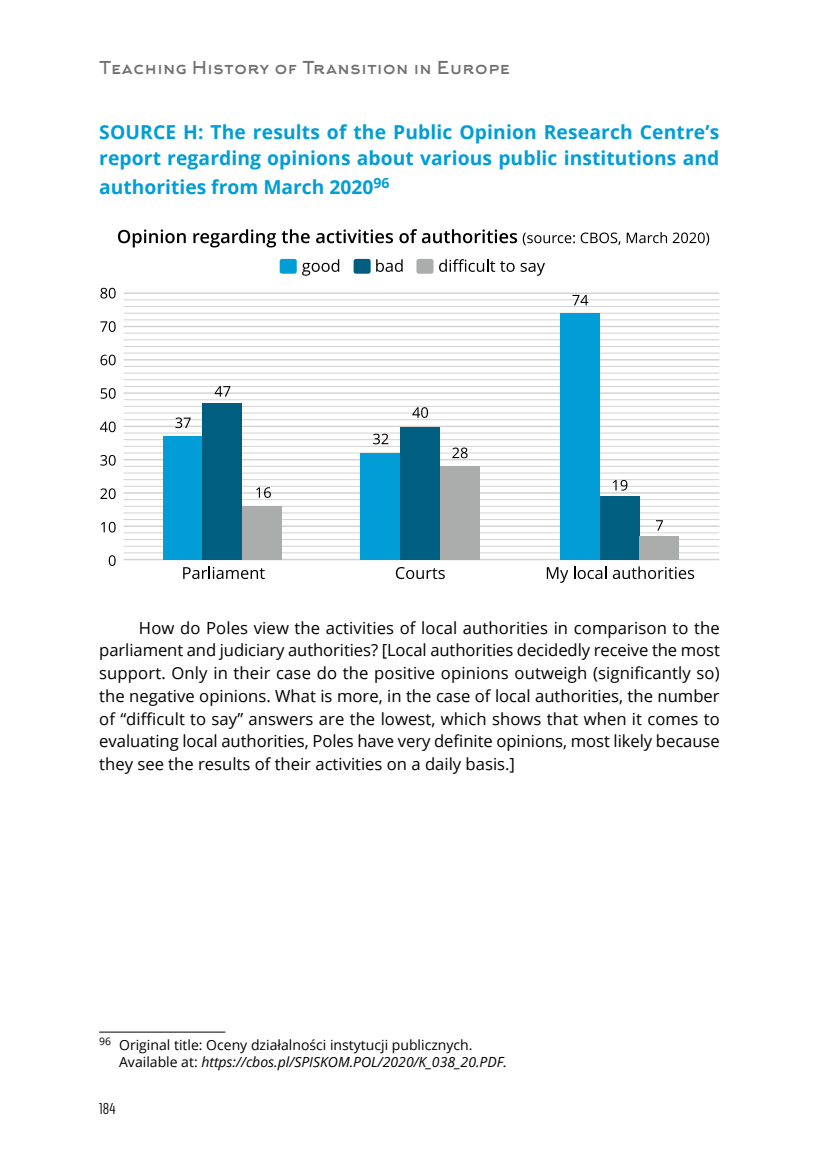
<style>
.page{position:relative;width:819px;height:1166px;background:#fff}
.page>*{position:absolute;margin:0;border:0;box-sizing:border-box;transform-origin:0 0}
.t1{font:700 19.25px/26.2px "Open Sans";letter-spacing:.005em;color:#009dd6}
.t2{font:17.5px "Arkhip";color:#707070}
.t3{font:16.62px/22.8px "Open Sans";color:#000;text-align:justify}
.t4{font:15.75px "Phenomena";color:#000}
.t5{font:14px/16.8px "Open Sans";color:#000}
.s1{font-style:italic}
</style>
<div class="page">
<hr style="left:99px;top:1031px;width:126px;height:1px;background:#000">
<svg style="left:396px;top:567px;width:49px;height:12px"></svg>
<svg style="left:547px;top:567px;width:21px;height:16px"></svg>
<svg style="left:574px;top:566px;width:32px;height:13px"></svg>
<svg style="left:612px;top:566px;width:82px;height:13px"></svg>
<svg style="left:118px;top:229px;width:68px;height:18px"></svg>
<svg style="left:193px;top:229px;width:116px;height:18px"></svg>
<svg style="left:316px;top:229px;width:77px;height:14px"></svg>
<svg style="left:399px;top:229px;width:221px;height:16px"></svg>
<svg style="left:626px;top:232px;width:83px;height:13px"></svg>
<hr style="left:124px;top:559px;width:595px;height:1px;background:#d3d3d3">
<hr style="left:124px;top:552px;width:595px;height:1px;background:#d3d3d3">
<hr style="left:124px;top:519px;width:595px;height:1px;background:#d3d3d3">
<hr style="left:124px;top:486px;width:595px;height:1px;background:#d3d3d3">
<hr style="left:124px;top:453px;width:595px;height:1px;background:#d3d3d3">
<hr style="left:124px;top:419px;width:595px;height:1px;background:#d3d3d3">
<hr style="left:124px;top:386px;width:595px;height:1px;background:#d3d3d3">
<hr style="left:124px;top:353px;width:595px;height:1px;background:#d3d3d3">
<hr style="left:124px;top:319px;width:595px;height:1px;background:#d3d3d3">
<hr style="left:124px;top:546px;width:595px;height:1px;background:#d3d3d3">
<hr style="left:124px;top:512px;width:595px;height:1px;background:#d3d3d3">
<hr style="left:124px;top:479px;width:595px;height:1px;background:#d3d3d3">
<hr style="left:124px;top:446px;width:595px;height:1px;background:#d3d3d3">
<hr style="left:124px;top:413px;width:595px;height:1px;background:#d3d3d3">
<hr style="left:124px;top:379px;width:595px;height:1px;background:#d3d3d3">
<hr style="left:124px;top:346px;width:595px;height:1px;background:#d3d3d3">
<hr style="left:124px;top:313px;width:595px;height:1px;background:#d3d3d3">
<hr style="left:124px;top:539px;width:595px;height:1px;background:#d3d3d3">
<hr style="left:124px;top:506px;width:595px;height:1px;background:#d3d3d3">
<hr style="left:124px;top:473px;width:595px;height:1px;background:#d3d3d3">
<hr style="left:124px;top:439px;width:595px;height:1px;background:#d3d3d3">
<hr style="left:124px;top:406px;width:595px;height:1px;background:#d3d3d3">
<hr style="left:124px;top:373px;width:595px;height:1px;background:#d3d3d3">
<hr style="left:124px;top:339px;width:595px;height:1px;background:#d3d3d3">
<hr style="left:124px;top:306px;width:595px;height:1px;background:#d3d3d3">
<hr style="left:124px;top:532px;width:595px;height:1px;background:#d3d3d3">
<hr style="left:124px;top:499px;width:595px;height:1px;background:#d3d3d3">
<hr style="left:124px;top:466px;width:595px;height:1px;background:#d3d3d3">
<hr style="left:124px;top:433px;width:595px;height:1px;background:#d3d3d3">
<hr style="left:124px;top:399px;width:595px;height:1px;background:#d3d3d3">
<hr style="left:124px;top:366px;width:595px;height:1px;background:#d3d3d3">
<hr style="left:124px;top:333px;width:595px;height:1px;background:#d3d3d3">
<hr style="left:124px;top:299px;width:595px;height:1px;background:#d3d3d3">
<hr style="left:124px;top:525px;width:595px;height:2px;background:#d3d3d3">
<hr style="left:124px;top:492px;width:595px;height:2px;background:#d3d3d3">
<hr style="left:124px;top:459px;width:595px;height:1px;background:#d3d3d3">
<hr style="left:124px;top:426px;width:595px;height:1px;background:#d3d3d3">
<hr style="left:124px;top:392px;width:595px;height:2px;background:#d3d3d3">
<hr style="left:124px;top:359px;width:595px;height:1px;background:#d3d3d3">
<hr style="left:124px;top:326px;width:595px;height:1px;background:#d3d3d3">
<hr style="left:124px;top:292px;width:595px;height:2px;background:#d3d3d3">
<svg style="left:183px;top:566px;width:82px;height:13px"></svg>
<div style="left:163px;top:436px;width:39px;height:123px;background:#009dd6"></div>
<div style="left:202px;top:403px;width:40px;height:156px;background:#005f80"></div>
<div style="left:242px;top:506px;width:40px;height:53px;background:#abacac"></div>
<svg style="left:175px;top:417px;width:16px;height:11px"></svg>
<svg style="left:215px;top:386px;width:15px;height:10px"></svg>
<svg style="left:256px;top:487px;width:15px;height:11px"></svg>
<div style="left:360px;top:453px;width:40px;height:106px;background:#009dd6"></div>
<div style="left:400px;top:427px;width:40px;height:132px;background:#005f80"></div>
<div style="left:440px;top:466px;width:39px;height:93px;background:#abacac"></div>
<svg style="left:373px;top:434px;width:15px;height:10px"></svg>
<svg style="left:412px;top:407px;width:16px;height:11px"></svg>
<svg style="left:452px;top:447px;width:15px;height:11px"></svg>
<div style="left:560px;top:313px;width:39px;height:246px;background:#009dd6"></div>
<div style="left:599px;top:496px;width:40px;height:63px;background:#005f80"></div>
<div style="left:639px;top:536px;width:40px;height:23px;background:#abacac"></div>
<svg style="left:572px;top:295px;width:16px;height:10px"></svg>
<svg style="left:613px;top:480px;width:14px;height:11px"></svg>
<svg style="left:656px;top:520px;width:7px;height:11px"></svg>
<div style="left:280px;top:259px;width:17px;height:15px;background:#009dd6;border-radius:2px"></div>
<div style="left:353px;top:259px;width:17px;height:15px;background:#005f80;border-radius:2px"></div>
<div style="left:416px;top:259px;width:17px;height:15px;background:#abacac;border-radius:2px"></div>
<svg style="left:302px;top:259px;width:37px;height:17px"></svg>
<svg style="left:376px;top:259px;width:26px;height:13px"></svg>
<svg style="left:439px;top:259px;width:75px;height:13px"></svg>
<svg style="left:520px;top:263px;width:25px;height:13px"></svg>
<svg style="left:100px;top:288px;width:16px;height:10px"></svg>
<svg style="left:100px;top:321px;width:16px;height:11px"></svg>
<svg style="left:100px;top:355px;width:16px;height:10px"></svg>
<svg style="left:101px;top:388px;width:15px;height:11px"></svg>
<svg style="left:100px;top:421px;width:16px;height:11px"></svg>
<svg style="left:100px;top:455px;width:16px;height:11px"></svg>
<svg style="left:100px;top:488px;width:16px;height:11px"></svg>
<svg style="left:101px;top:522px;width:15px;height:10px"></svg>
<svg style="left:109px;top:555px;width:7px;height:11px"></svg>
<p class="t2" style="left:99px;top:57px;width:413px">Teaching History of Transition in Europe</p>
<p class="t1" style="left:99px;top:118px;width:621px">SOURCE H: The results of the Public Opinion Research Centre’s report regarding opinions about various public institutions and</p>
<p class="t1" style="left:99px;top:173px;width:292px">authorities from March 2020<sup>96</sup></p>
<p class="t3" style="left:99px;top:616px;width:622px;text-indent:40px">How do Poles view the activities of local authorities in comparison to the parliament and judiciary authorities? [Local authorities decidedly receive the most support. Only in their case do the positive opinions outweigh (significantly so) the negative opinions. What is more, in the case of local authorities, the number of “difficult to say” answers are the lowest, which shows that when it comes to evaluating local authorities, Poles have very definite opinions, most likely because they see the results of their activities on a daily basis.]</p>
<p class="t5" style="left:119px;top:1036px;width:389px;text-indent:-20px"><sup>96</sup> Original title: Oceny działalności instytucji publicznych.<br>Available at: <span class="s1">https://cbos.pl/SPISKOM.POL/2020/K_038_20.PDF.</span></p>
<p class="t4" style="left:99px;top:1099px;width:18px">184</p>
</div>
